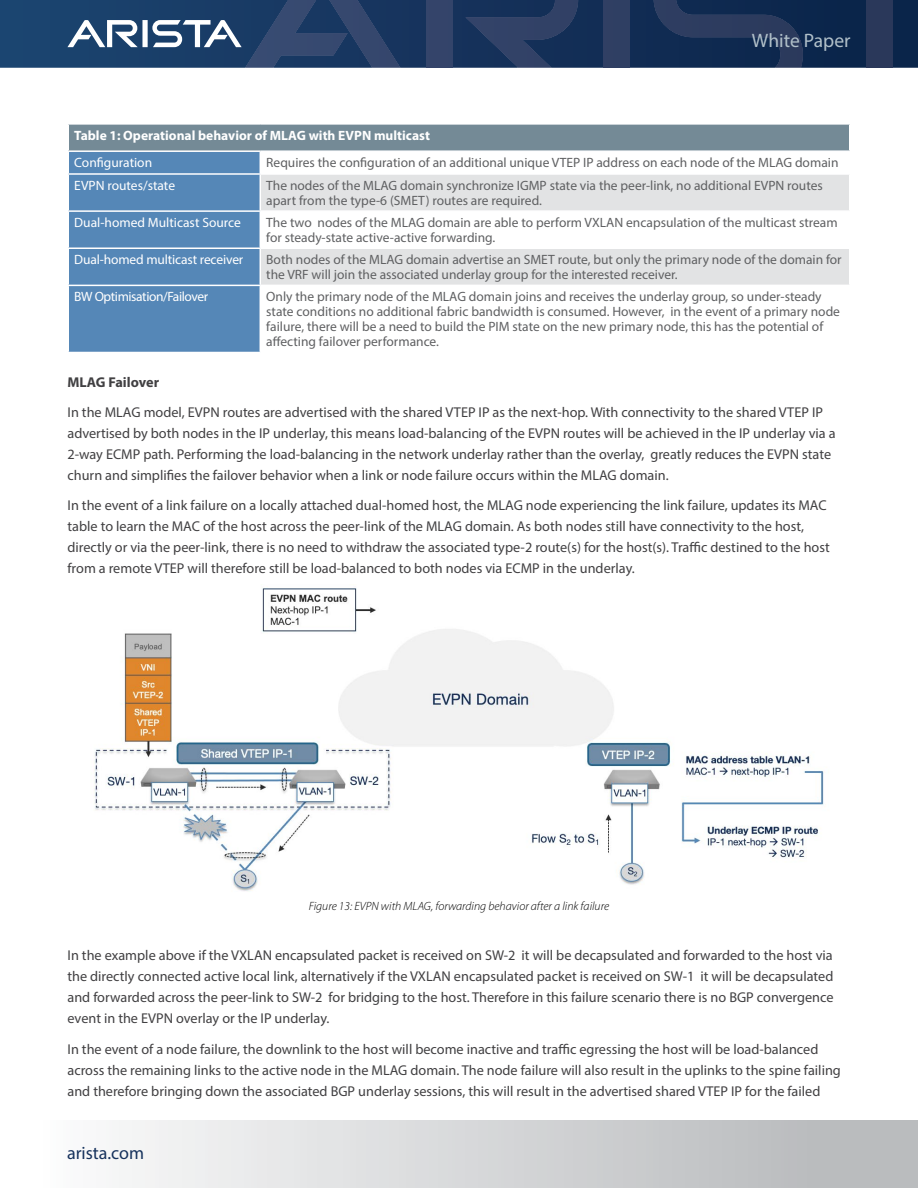
<style>
.page{position:relative;width:918px;height:1188px;background:#fff}
.page>*{position:absolute;margin:0;border:0;box-sizing:border-box;transform-origin:0 0}
.t1{font:19.5px "Myriad Pro";color:#b1c0c9}
.t2{font:18px "Myriad Pro";color:#16325c}
.t3{font:14.25px/21px "Myriad Pro";color:#414042}
.t4{font:700 14.25px "Myriad Pro";color:#414042}
.t5{font:13.5px/15px "Myriad Pro";color:#5f6062}
.t6{font:13.5px "Myriad Pro";letter-spacing:-.01em;color:#fff}
.t7{font:700 13.5px "Myriad Pro";color:#fff}
.t8{font:13.5px "Myriad Pro";letter-spacing:-.03em;color:#fff}
.t9{font:italic 300 12px "Myriad Pro";color:#000}
</style>
<div class="page">
<svg style="left:0;top:0;width:918px;height:68px;background:#13325a"></svg>
<div style="left:426px;top:0;width:26px;height:68px;background:#34446a"></div>
<svg style="left:465px;top:0;width:113px;height:68px;background:#22385f"></svg>
<svg style="left:67px;top:0;width:333px;height:68px;background:#334f75"></svg>
<div style="left:604px;top:0;width:26px;height:68px;background:#2f3f63"></div>
<svg style="left:654px;top:0;width:149px;height:68px;background:#1a3156"></svg>
<div style="left:867px;top:0;width:26px;height:68px;background:#2a385a"></div>
<div style="left:0;top:1120px;width:918px;height:68px;background:linear-gradient(to right,#fff,#b3b5b7)"></div>
<div style="left:68px;top:124px;width:782px;height:27px;background:#748a96"></div>
<svg style="left:261px;top:175px;width:588px;height:110px;fill:#e2e3e4"></svg>
<hr style="left:68px;top:123px;width:192px;height:2px;background:#fff">
<hr style="left:260px;top:123px;width:591px;height:2px;background:#fff">
<hr style="left:260px;top:150px;width:591px;height:2px;background:#fff">
<svg style="left:68px;top:125px;width:193px;height:227px;background:#5a89b4"></svg>
<svg style="left:849px;top:125px;width:1px;height:26px"></svg>
<hr style="left:68px;top:173px;width:192px;height:2px;background:#fff">
<hr style="left:68px;top:175px;width:1px;height:35px;background:#fff">
<hr style="left:260px;top:173px;width:591px;height:2px;background:#fff">
<hr style="left:260px;top:175px;width:1px;height:35px;background:#fff">
<hr style="left:68px;top:210px;width:192px;height:2px;background:#fff">
<hr style="left:68px;top:212px;width:1px;height:35px;background:#fff">
<hr style="left:260px;top:210px;width:591px;height:2px;background:#fff">
<hr style="left:260px;top:212px;width:1px;height:35px;background:#fff">
<hr style="left:68px;top:247px;width:192px;height:2px;background:#fff">
<hr style="left:68px;top:249px;width:1px;height:36px;background:#fff">
<hr style="left:260px;top:247px;width:591px;height:2px;background:#fff">
<hr style="left:260px;top:249px;width:1px;height:36px;background:#fff">
<hr style="left:68px;top:285px;width:192px;height:1px;background:#fff">
<hr style="left:68px;top:286px;width:1px;height:66px;background:#fff">
<hr style="left:260px;top:285px;width:591px;height:1px;background:#fff">
<hr style="left:260px;top:286px;width:1px;height:66px;background:#fff">
<img style="left:94px;top:588px;width:730px;height:303px">
<h1 class="t1" style="left:752px;top:29px;width:100px">White Paper</h1>
<p class="t7" style="left:74px;top:127px;width:357px">Table 1: Operational behavior of MLAG with EVPN multicast</p>
<p class="t6" style="left:74px;top:154px;width:79px">Configuration</p>
<p class="t5" style="left:266px;top:155px;width:574px">Requires the configuration of an additional unique VTEP IP address on each node of the MLAG domain</p>
<p class="t6" style="left:74px;top:177px;width:102px">EVPN routes/state</p>
<p class="t5" style="left:266px;top:178px;width:558px">The nodes of the MLAG domain synchronize IGMP state via the peer-link, no additional EVPN routes apart from the type-6 (SMET) routes are required.</p>
<p class="t6" style="left:74px;top:214px;width:168px">Dual-homed Multicast Source</p>
<p class="t5" style="left:266px;top:215px;width:573px">The two nodes of the MLAG domain are able to perform VXLAN encapsulation of the multicast stream for steady-state active-active forwarding.</p>
<p class="t6" style="left:74px;top:252px;width:171px">Dual-homed multicast receiver</p>
<p class="t5" style="left:266px;top:252px;width:577px">Both nodes of the MLAG domain advertise an SMET route, but only the primary node of the domain for the VRF will join the associated underlay group for the interested receiver.</p>
<p class="t8" style="left:74px;top:289px;width:135px">BW Optimisation/Failover</p>
<p class="t5" style="left:266px;top:289px;width:575px">Only the primary node of the MLAG domain joins and receives the underlay group, so under-steady state conditions no additional fabric bandwidth is consumed. However, in the event of a primary node failure, there will be a need to build the PIM state on the new primary node, this has the potential of affecting failover performance.</p>
<p class="t4" style="left:68px;top:372px;width:93px">MLAG Failover</p>
<p class="t3" style="left:68px;top:401px;width:770px">In the MLAG model, EVPN routes are advertised with the shared VTEP IP as the next-hop. With connectivity to the shared VTEP IP advertised by both nodes in the IP underlay, this means load-balancing of the EVPN routes will be achieved in the IP underlay via a 2-way ECMP path. Performing the load-balancing in the network underlay rather than the overlay, greatly reduces the EVPN state churn and simplifies the failover behavior when a link or node failure occurs within the MLAG domain.</p>
<p class="t3" style="left:68px;top:495px;width:764px">In the event of a link failure on a locally attached dual-homed host, the MLAG node experiencing the link failure, updates its MAC table to learn the MAC of the host across the peer-link of the MLAG domain. As both nodes still have connectivity to the host, directly or via the peer-link, there is no need to withdraw the associated type-2 route(s) for the host(s). Traffic destined to the host from a remote VTEP will therefore still be load-balanced to both nodes via ECMP in the underlay.</p>
<p class="t9" style="left:309px;top:900px;width:302px">Figure 13: EVPN with MLAG, forwarding behavior after a link failure</p>
<p class="t3" style="left:68px;top:945px;width:768px;text-align:justify">In the example above if the VXLAN encapsulated packet is received on SW-2 it will be decapsulated and forwarded to the host via the directly connected active local link, alternatively if the VXLAN encapsulated packet is received on SW-1 it will be decapsulated and forwarded across the peer-link to SW-2 for bridging to the host. Therefore in this failure scenario there is no BGP convergence event in the EVPN overlay or the IP underlay.</p>
<p class="t3" style="left:68px;top:1038px;width:775px">In the event of a node failure, the downlink to the host will become inactive and traffic egressing the host will be load-balanced across the remaining links to the active node in the MLAG domain. The node failure will also result in the uplinks to the spine failing and therefore bringing down the associated BGP underlay sessions, this will result in the advertised shared VTEP IP for the failed</p>
<p class="t2" style="left:67px;top:1142px;width:79px">arista.com</p>
</div>
